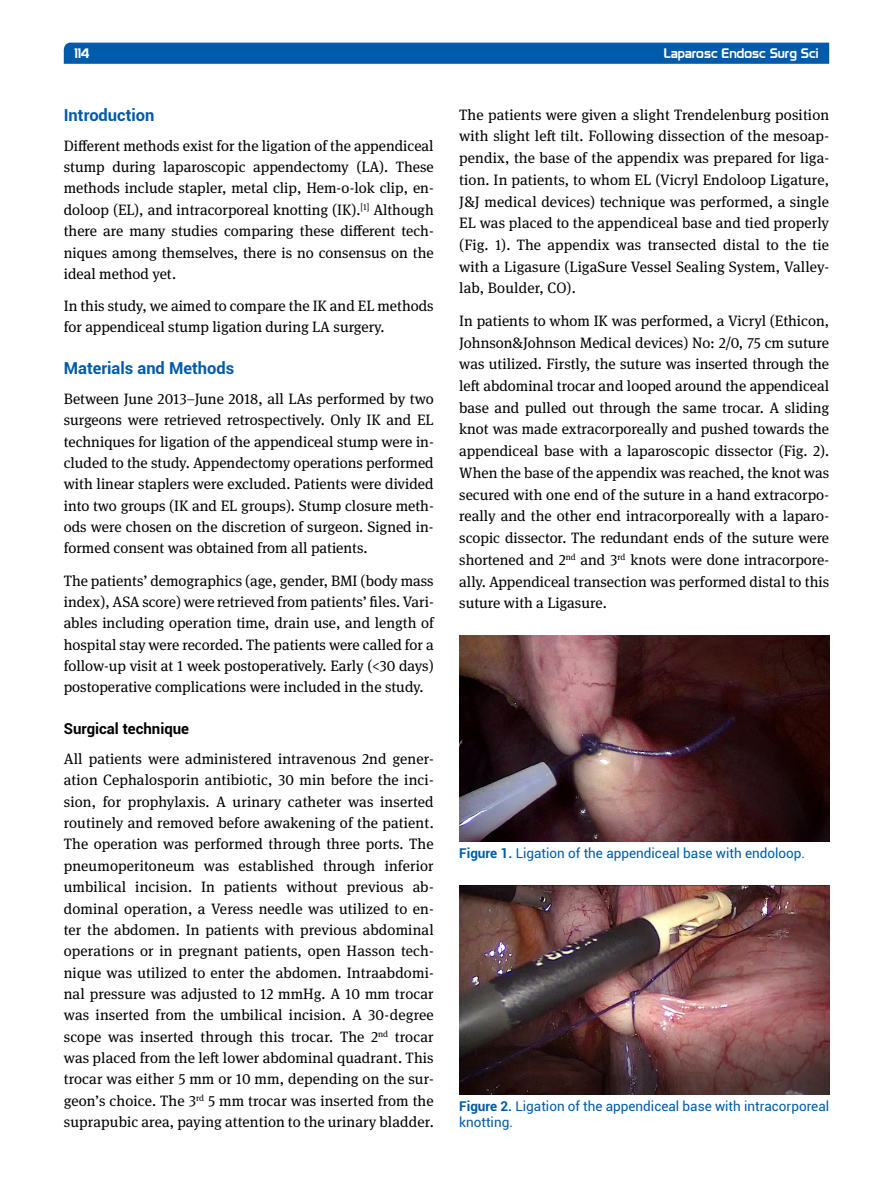
<style>
.page{position:relative;width:893px;height:1191px;background:#fff}
.page>*{position:absolute;margin:0;border:0;box-sizing:border-box;transform-origin:0 0}
.t1{font:700 16.5px "Roboto";color:#005baa}
.t2{font:15px/21.3px "DG Meta Serif Science";color:#000;text-align:justify}
.t3{font:700 15px "Roboto";color:#000}
.t4{font:13.5px/16.5px "Roboto";color:#005baa}
.t5{font:13.5px "Prototype";color:#fff}
.s1{font-weight:700}
</style>
<div class="page">
<div style="left:64px;top:43px;width:765px;height:21px;background:#005baa"></div>
<img style="left:459px;top:635px;width:370px;height:207px">
<img style="left:459px;top:885px;width:370px;height:209px">
<p class="t5" style="left:74px;top:45px;width:17px">114</p>
<p class="t5" style="left:664px;top:45px;width:156px">Laparosc Endosc Surg Sci</p>
<p class="t1" style="left:64px;top:103px;width:92px">Introduction</p>
<p class="t2" style="left:64px;top:135px;width:371px">Different methods exist for the ligation of the appendiceal stump during laparoscopic appendectomy (LA). These methods include stapler, metal clip, Hem-o-lok clip, en&shy;doloop (EL), and intracorporeal knotting (IK).<sup>[1]</sup> Although there are many studies comparing these different tech&shy;niques among themselves, there is no consensus on the ideal method yet.</p>
<p class="t2" style="left:64px;top:295px;width:371px">In this study, we aimed to compare the IK and EL methods for appendiceal stump ligation during LA surgery.</p>
<p class="t1" style="left:64px;top:356px;width:172px">Materials and Methods</p>
<p class="t2" style="left:64px;top:388px;width:371px">Between June 2013–June 2018, all LAs performed by two surgeons were retrieved retrospectively. Only IK and EL techniques for ligation of the appendiceal stump were in&shy;cluded to the study. Appendectomy operations performed with linear staplers were excluded. Patients were divided into two groups (IK and EL groups). Stump closure meth&shy;ods were chosen on the discretion of surgeon. Signed in&shy;formed consent was obtained from all patients.</p>
<p class="t2" style="left:64px;top:569px;width:371px">The patients’ demographics (age, gender, BMI (body mass index), ASA score) were retrieved from patients’ files. Vari&shy;ables including operation time, drain use, and length of hospital stay were recorded. The patients were called for a follow-up visit at 1 week postoperatively. Early (&lt;30 days) postoperative complications were included in the study.</p>
<p class="t3" style="left:64px;top:718px;width:127px">Surgical technique</p>
<p class="t2" style="left:64px;top:748px;width:371px">All patients were administered intravenous 2nd gener&shy;ation Cephalosporin antibiotic, 30 min before the inci&shy;sion, for prophylaxis. A urinary catheter was inserted routinely and removed before awakening of the patient.<br>The operation was performed through three ports. The pneumoperitoneum was established through inferior umbilical incision. In patients without previous ab&shy;dominal operation, a Veress needle was utilized to en&shy;ter the abdomen. In patients with previous abdominal operations or in pregnant patients, open Hasson tech&shy;nique was utilized to enter the abdomen. Intraabdomi&shy;nal pressure was adjusted to 12 mmHg. A 10 mm trocar was inserted from the umbilical incision. A 30-degree scope was inserted through this trocar. The 2<sup>nd</sup> trocar was placed from the left lower abdominal quadrant. This trocar was either 5 mm or 10 mm, depending on the sur&shy;geon’s choice. The 3<sup>rd</sup> 5 mm trocar was inserted from the suprapubic area, paying attention to the urinary bladder.</p>
<p class="t2" style="left:459px;top:103px;width:371px;line-height:21.8px">The patients were given a slight Trendelenburg position with slight left tilt. Following dissection of the mesoap&shy;pendix, the base of the appendix was prepared for liga&shy;tion. In patients, to whom EL (Vicryl Endoloop Ligature, J&amp;J medical devices) technique was performed, a single EL was placed to the appendiceal base and tied properly (Fig. 1). The appendix was transected distal to the tie with a Ligasure (LigaSure Vessel Sealing System, Valley&shy;lab, Boulder, CO).</p>
<p class="t2" style="left:459px;top:309px;width:371px;line-height:21.8px">In patients to whom IK was performed, a Vicryl (Ethicon, Johnson&amp;Johnson Medical devices) No: 2/0, 75 cm suture was utilized. Firstly, the suture was inserted through the left abdominal trocar and looped around the appendiceal base and pulled out through the same trocar. A sliding knot was made extracorporeally and pushed towards the appendiceal base with a laparoscopic dissector (Fig. 2).<br>When the base of the appendix was reached, the knot was secured with one end of the suture in a hand extracorpo&shy;really and the other end intracorporeally with a laparo&shy;scopic dissector. The redundant ends of the suture were shortened and 2<sup>nd</sup> and 3<sup>rd</sup> knots were done intracorpore&shy;ally. Appendiceal transection was performed distal to this suture with a Ligasure.</p>
<p class="t4" style="left:459px;top:844px;width:347px"><span class="s1">Figure 1.</span> Ligation of the appendiceal base with endoloop.</p>
<p class="t4" style="left:459px;top:1097px;width:371px"><span class="s1">Figure 2.</span> Ligation of the appendiceal base with intracorporeal knotting.</p>
</div>
